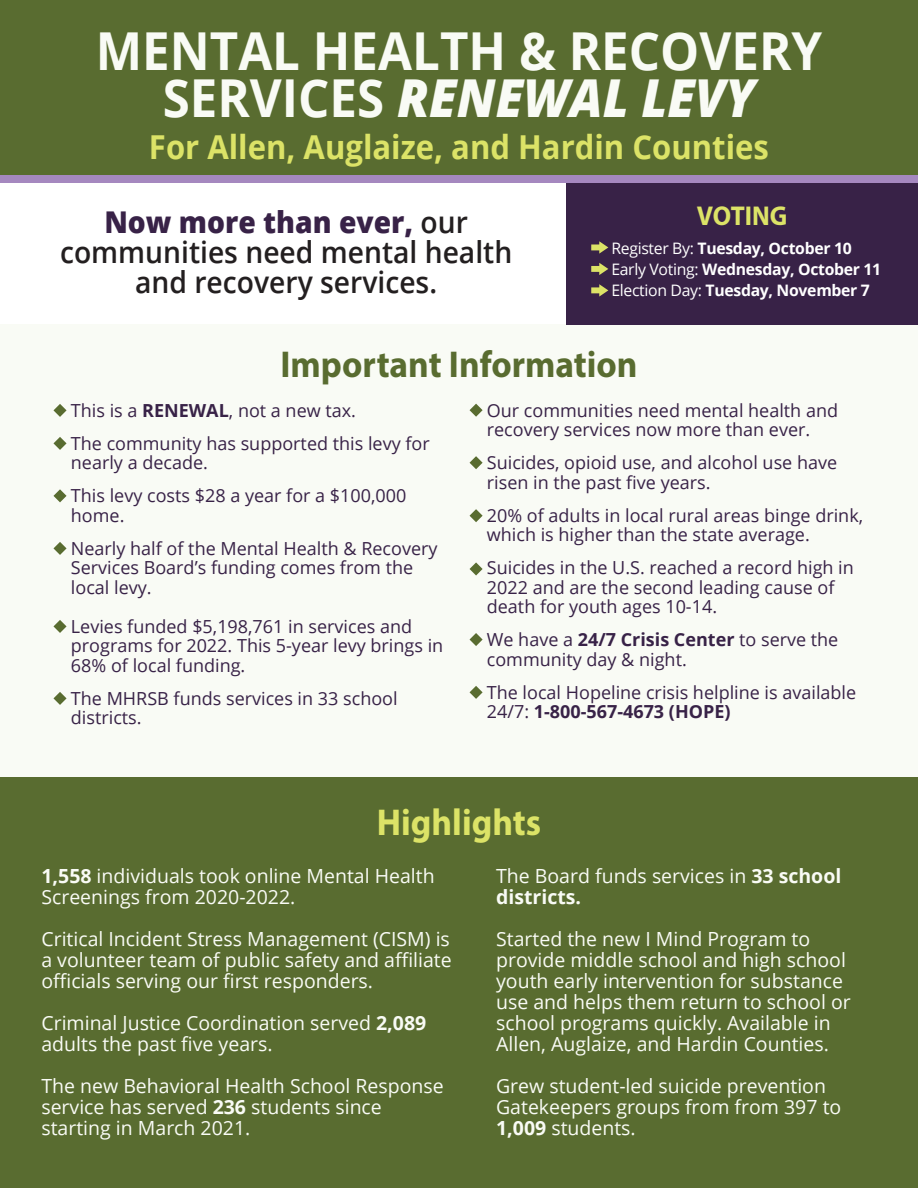
<style>
.page{position:relative;width:918px;height:1188px;background:#fff}
.page>*{position:absolute;margin:0;border:0;box-sizing:border-box;transform-origin:0 0}
.t1{font:700 52.35px/47px "Open Sans";color:#f9fbf5;text-align:center;scale:.94 1}
.t2{font:700 37.5px "Myriad Pro";color:#596c30;scale:.94 1}
.t3{font:700 37.5px "Myriad Pro";color:#dce367;scale:.94 1}
.t4{font:700 33px "Open Sans";color:#dce367;scale:.94 1}
.t5{font:600 30px/30px "Open Sans";color:#231f20;text-align:center;scale:.94 1}
.t6{font:700 27.3px "Myriad Pro";color:#dce367;scale:.94 1}
.t7{font:19.5px/21px "Open Sans";color:#f9fbf5}
.t8{font:18px/19.5px "Open Sans";color:#382247}
.t9{font:700 15.75px/21px "Open Sans";letter-spacing:-.02em;color:#fff}
.s1{font-weight:800;font-style:italic}
.s2{font-weight:800;color:#382247}
.s3{font-weight:400}
.s4{font-weight:700}
</style>
<div class="page">
<div style="left:0;top:0;width:918px;height:175px;background:#596c30"></div>
<div style="left:0;top:175px;width:918px;height:8px;background:#a588bf"></div>
<div style="left:0;top:324px;width:918px;height:453px;background:#f9fbf5"></div>
<div style="left:0;top:777px;width:918px;height:411px;background:#596c30"></div>
<div style="left:566px;top:183px;width:352px;height:141px;background:#382247"></div>
<svg style="left:591px;top:241px;width:17px;height:13px"></svg>
<svg style="left:591px;top:263px;width:17px;height:12px"></svg>
<svg style="left:591px;top:284px;width:17px;height:13px"></svg>
<svg style="left:53px;top:404px;width:14px;height:13px"></svg>
<svg style="left:53px;top:437px;width:14px;height:13px"></svg>
<svg style="left:53px;top:489px;width:14px;height:13px"></svg>
<svg style="left:53px;top:542px;width:14px;height:13px"></svg>
<svg style="left:53px;top:620px;width:14px;height:13px"></svg>
<svg style="left:53px;top:692px;width:14px;height:13px"></svg>
<svg style="left:470px;top:404px;width:13px;height:13px"></svg>
<svg style="left:470px;top:456px;width:13px;height:13px"></svg>
<svg style="left:470px;top:509px;width:13px;height:13px"></svg>
<svg style="left:470px;top:562px;width:13px;height:14px"></svg>
<svg style="left:470px;top:633px;width:13px;height:13px"></svg>
<svg style="left:470px;top:686px;width:13px;height:13px"></svg>
<h1 class="t1" style="left:96px;top:26px;width:774px">MENTAL HEALTH &amp; RECOVERY<br>SERVICES <span class="s1">RENEWAL LEVY</span></h1>
<h3 class="t4" style="left:149px;top:123px;width:661px">For Allen, Auglaize, and Hardin Counties</h3>
<h3 class="t5" style="left:60px;top:207px;width:483px"><span class="s2">Now more than ever,</span> our communities need mental health and recovery services.</h3>
<h3 class="t6" style="left:697px;top:198px;width:98px">VOTING</h3>
<p class="t9" style="left:611px;top:238px;width:271px"><span class="s3">Register By:</span> Tuesday, October 10<br><span class="s3">Early Voting:</span> Wednesday, October 11<br><span class="s3">Election Day:</span> Tuesday, November 7</p>
<h2 class="t2" style="left:280px;top:340px;width:382px">Important Information</h2>
<p class="t8" style="left:71px;top:393px;width:360px;line-height:33px">This is a <span class="s4">RENEWAL</span>, not a new tax.<br>The community has supported this levy for</p>
<p class="t8" style="left:71px;top:446px;width:337px;line-height:33px">nearly a decade.<br>This levy costs $28 a year for a $100,000</p>
<p class="t8" style="left:71px;top:498px;width:368px;line-height:33px">home.<br>Nearly half of the Mental Health &amp; Recovery</p>
<p class="t8" style="left:71px;top:557px;width:344px">Services Board’s funding comes from the local levy.</p>
<p class="t8" style="left:71px;top:616px;width:374px">Levies funded $5,198,761 in services and programs for 2022. This 5-year levy brings in<br>68% of local funding.</p>
<p class="t8" style="left:71px;top:688px;width:328px">The MHRSB funds services in 33 school districts.</p>
<p class="t8" style="left:487px;top:400px;width:353px">Our communities need mental health and recovery services now more than ever.</p>
<p class="t8" style="left:487px;top:452px;width:352px">Suicides, opioid use, and alcohol use have risen in the past five years.</p>
<p class="t8" style="left:487px;top:505px;width:378px">20% of adults in local rural areas binge drink, which is higher than the state average.</p>
<p class="t8" style="left:487px;top:557px;width:369px">Suicides in the U.S. reached a record high in<br>2022 and are the second leading cause of death for youth ages 10-14.</p>
<p class="t8" style="left:487px;top:629px;width:353px">We have a <span class="s4">24/7 Crisis Center</span> to serve the community day &amp; night.</p>
<p class="t8" style="left:487px;top:682px;width:371px">The local Hopeline crisis helpline is available<br>24/7: <span class="s4">1-800-567-4673 (HOPE)</span></p>
<h2 class="t3" style="left:377px;top:798px;width:176px">Highlights</h2>
<p class="t7" style="left:41px;top:865px;width:395px"><span class="s4">1,558</span> individuals took online Mental Health<br>Screenings from 2020-2022.</p>
<p class="t7" style="left:41px;top:928px;width:412px;text-align:justify">Critical Incident Stress Management (CISM) is a volunteer team of public safety and affiliate officials serving our first responders.</p>
<p class="t7" style="left:41px;top:1012px;width:386px">Criminal Justice Coordination served <span class="s4">2,089 </span>adults the past five years.</p>
<p class="t7" style="left:41px;top:1075px;width:404px">The new Behavioral Health School Response service has served <span class="s4">236</span> students since starting in March 2021.</p>
<p class="t7" style="left:496px;top:865px;width:347px">The Board funds services in <span class="s4">33 school districts.</span></p>
<p class="t7" style="left:496px;top:928px;width:356px">Started the new I Mind Program to provide middle school and high school youth early intervention for substance use and helps them return to school or school programs quickly. Available in Allen, Auglaize, and Hardin Counties.</p>
<p class="t7" style="left:496px;top:1075px;width:347px">Grew student-led suicide prevention<br>Gatekeepers groups from from 397 to<br><span class="s4">1,009</span> students.</p>
</div>
